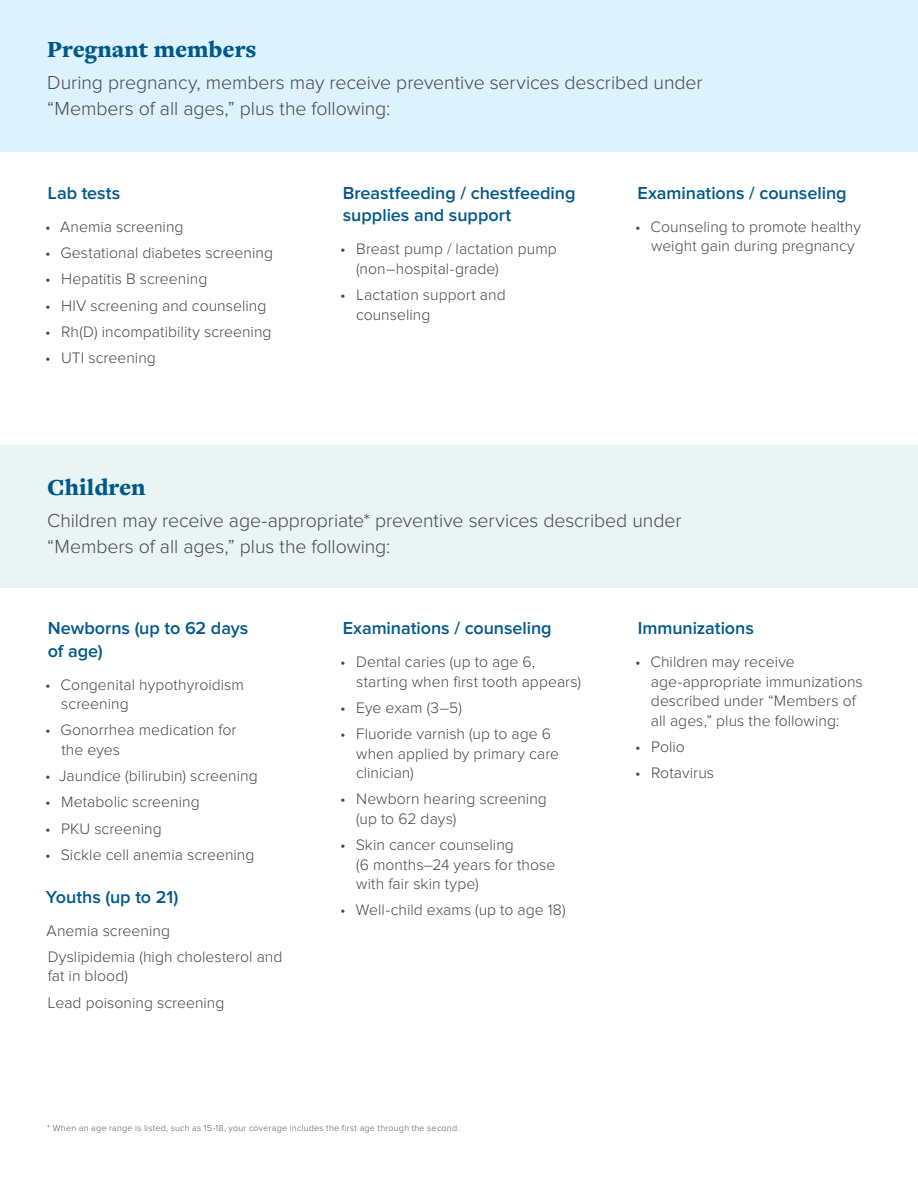
<style>
.page{position:relative;width:918px;height:1188px;background:#fff}
.page>*{position:absolute;margin:0;border:0;box-sizing:border-box;transform-origin:0 0}
.Subhead_16pt_Blue{font:900 24px "Freight Text Pro";color:#00588a}
.Intro_14pt_Gray{font:300 19.5px/25.5px "Proxima Nova";letter-spacing:-.005em;color:#474749}
.Body_Semibold_12pt_Blue{font:600 18px/22.5px "Proxima Nova";letter-spacing:-.005em;color:#00588a}
.Body_10_5pt{font:300 15.75px/19.5px "Proxima Nova";letter-spacing:.005em;color:#474749}
.Bullets_Numbers{font:300 9px "Proxima Nova";letter-spacing:.025em;color:#57585a}
</style>
<div class="page">
<div style="left:0;top:0;width:918px;height:151px;background:#dcf2fc"></div>
<div style="left:0;top:445px;width:918px;height:143px;background:#e9f5f5"></div>
<p class="Subhead_16pt_Blue" style="left:47px;top:33px;width:211px">Pregnant members</p>
<p class="Intro_14pt_Gray" style="left:47px;top:71px;width:657px">During pregnancy, members may receive preventive services described under “Members of all ages,” plus the following:</p>
<p class="Body_Semibold_12pt_Blue" style="left:48px;top:182px;width:74px">Lab tests</p>
<p class="Body_10_5pt" style="left:45px;top:217px;width:140px">• Anemia screening</p>
<p class="Body_10_5pt" style="left:45px;top:244px;width:229px">• Gestational diabetes screening</p>
<p class="Body_10_5pt" style="left:45px;top:270px;width:164px">• Hepatitis B screening</p>
<p class="Body_10_5pt" style="left:45px;top:296px;width:223px">• HIV screening and counseling</p>
<p class="Body_10_5pt" style="left:45px;top:322px;width:228px">• Rh(D) incompatibility screening</p>
<p class="Body_10_5pt" style="left:45px;top:349px;width:112px">• UTI screening</p>
<p class="Body_Semibold_12pt_Blue" style="left:343px;top:182px;width:234px">Breastfeeding / chestfeeding supplies and support</p>
<p class="Body_10_5pt" style="left:356px;top:240px;width:202px;text-indent:-16px">• Breast pump / lactation pump (non–hospital-grade)</p>
<p class="Body_10_5pt" style="left:356px;top:286px;width:151px;text-indent:-16px">• Lactation support and counseling</p>
<p class="Body_Semibold_12pt_Blue" style="left:638px;top:182px;width:211px">Examinations / counseling</p>
<p class="Body_10_5pt" style="left:651px;top:217px;width:211px;text-indent:-16px">• Counseling to promote healthy weight gain during pregnancy</p>
<p class="Subhead_16pt_Blue" style="left:47px;top:471px;width:100px">Children</p>
<p class="Intro_14pt_Gray" style="left:47px;top:508px;width:636px">Children may receive age-appropriate* preventive services described under “Members of all ages,” plus the following:</p>
<p class="Body_Semibold_12pt_Blue" style="left:48px;top:617px;width:202px">Newborns (up to 62 days of age)</p>
<p class="Body_10_5pt" style="left:61px;top:675px;width:184px;text-indent:-16px">• Congenital hypothyroidism screening</p>
<p class="Body_10_5pt" style="left:61px;top:721px;width:177px;text-indent:-16px">• Gonorrhea medication for the eyes</p>
<p class="Body_10_5pt" style="left:45px;top:766px;width:214px">• Jaundice (bilirubin) screening</p>
<p class="Body_10_5pt" style="left:45px;top:793px;width:156px">• Metabolic screening</p>
<p class="Body_10_5pt" style="left:45px;top:819px;width:118px">• PKU screening</p>
<p class="Body_10_5pt" style="left:45px;top:845px;width:211px">• Sickle cell anemia screening</p>
<p class="Body_Semibold_12pt_Blue" style="left:46px;top:886px;width:134px">Youths (up to 21)</p>
<p class="Body_10_5pt" style="left:47px;top:921px;width:125px">Anemia screening</p>
<p class="Body_10_5pt" style="left:48px;top:947px;width:236px">Dyslipidemia (high cholesterol and fat in blood)</p>
<p class="Body_10_5pt" style="left:48px;top:993px;width:178px">Lead poisoning screening</p>
<p class="Body_Semibold_12pt_Blue" style="left:343px;top:617px;width:211px">Examinations / counseling</p>
<p class="Body_10_5pt" style="left:356px;top:652px;width:226px;text-indent:-16px">• Dental caries (up to age 6, starting when first tooth appears)</p>
<p class="Body_10_5pt" style="left:340px;top:698px;width:124px">• Eye exam (3–5)</p>
<p class="Body_10_5pt" style="left:356px;top:724px;width:205px;text-indent:-16px">• Fluoride varnish (up to age 6 when applied by primary care clinician)</p>
<p class="Body_10_5pt" style="left:356px;top:790px;width:192px;text-indent:-16px">• Newborn hearing screening (up to 62 days)</p>
<p class="Body_10_5pt" style="left:356px;top:835px;width:201px;text-indent:-16px">• Skin cancer counseling<br>(6 months–24 years for those with fair skin type)</p>
<p class="Body_10_5pt" style="left:340px;top:901px;width:227px">• Well-child exams (up to age 18)</p>
<p class="Bullets_Numbers" style="left:47px;top:1123px;width:414px">* When an age range is listed, such as 15-18, your coverage includes the first age through the second.</p>
<p class="Body_Semibold_12pt_Blue" style="left:638px;top:617px;width:118px">Immunizations</p>
<p class="Body_10_5pt" style="left:651px;top:652px;width:213px;text-indent:-16px">• Children may receive age-appropriate immunizations described under “Members of all ages,” plus the following:</p>
<p class="Body_10_5pt" style="left:635px;top:737px;width:51px">• Polio</p>
<p class="Body_10_5pt" style="left:635px;top:763px;width:81px">• Rotavirus</p>
</div>
